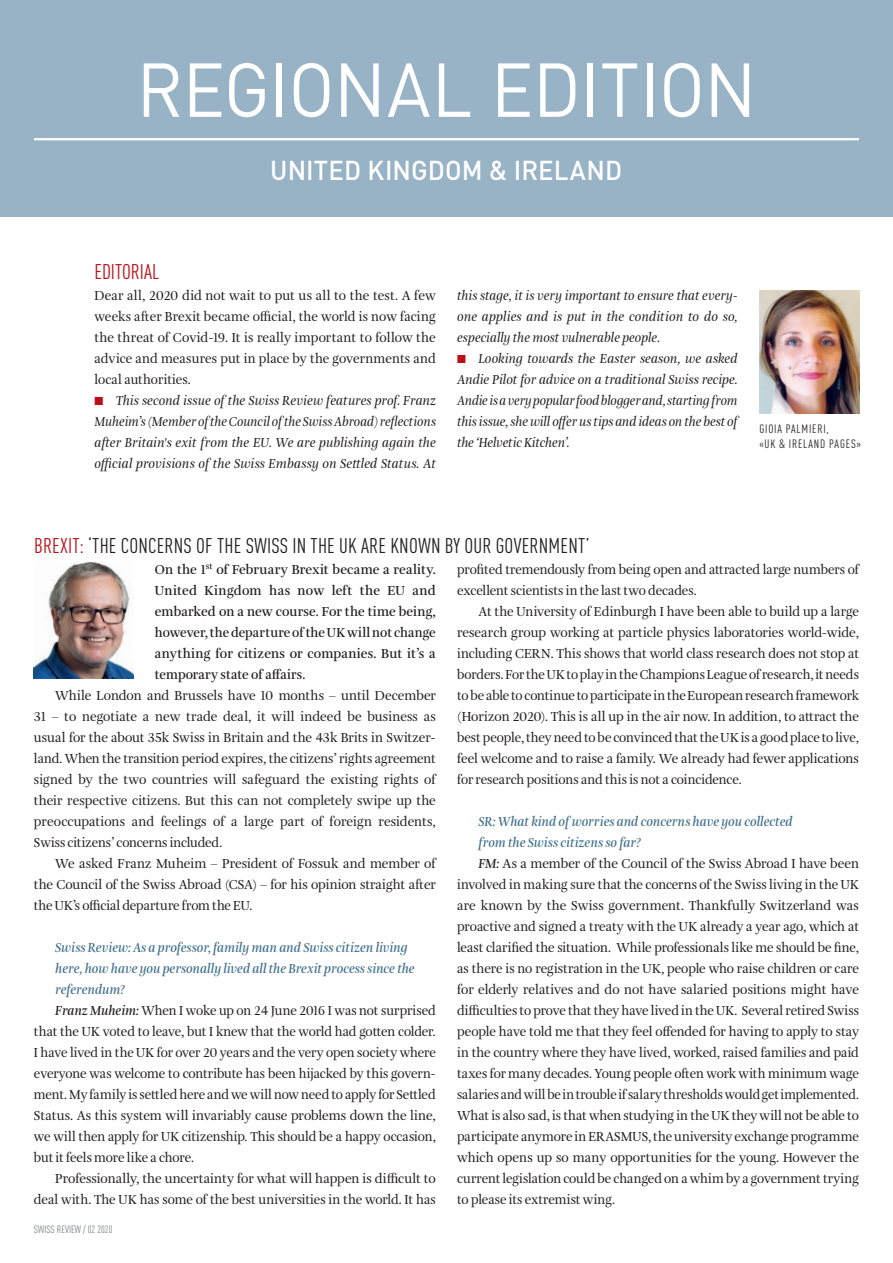
<style>
.page{position:relative;width:893px;height:1263px;background:#fff}
.page>*{position:absolute;margin:0;border:0;box-sizing:border-box;transform-origin:0 0}
.t1{font:75px "DINOT";letter-spacing:-.01em;color:#fff;scale:.95 1}
.t2{font:500 27px "DINOT";color:#fff;scale:.95 1}
.t3{font:condensed 21px "DINOT";letter-spacing:.01em;color:#231f20}
.t4{font:condensed 21px "DINOT";color:#bb1018}
.t5{font:13.5px/21px "Amalia Pro";color:#231f20;text-align:justify}
.t6{font:13.5px/21px "Amalia Pro";color:#231f20;scale:.95 1}
.t7{font:13.5px/21px "Amalia Pro";color:#231f20;text-align:justify;scale:.96 1}
.t8{font:italic 13.5px/21px "Amalia Pro";letter-spacing:.005em;color:#231f20;text-align:justify}
.t9{font:600 13.5px/21px "Amalia Pro";letter-spacing:.005em;color:#231f20;text-align:justify}
.t10{font:italic 600 13.5px "Amalia Pro";color:#41718c;scale:.95 1}
.t11{font:italic 13.5px/21px "Amalia Pro";letter-spacing:.005em;color:#231f20;text-align:justify;scale:.95 1}
.t12{font:13.5px "Amalia Pro";color:#231f20;scale:.93 1}
.t13{font:condensed 12px/14.4px "DINOT";letter-spacing:.07em;color:#231f20}
.t14{font:condensed 10.5px "DINOT";color:#808285}
.s1{color:#bb1018}
.s2{font-weight:600;font-style:italic}
</style>
<div class="page">
<div style="left:0;top:0;width:893px;height:216px;background:#99b3c6"></div>
<hr style="left:34px;top:138px;width:825px;height:2px;background:#fff">
<img style="left:759px;top:290px;width:100px;height:123px">
<img style="left:34px;top:563px;width:100px;height:115px">
<h1 class="t1" style="left:136px;top:43px;width:654px">REGIONAL EDITION</h1>
<h2 class="t2" style="left:270px;top:153px;width:372px">UNITED KINGDOM &amp; IRELAND</h2>
<h3 class="t4" style="left:94px;top:260px;width:66px">EDITORIAL</h3>
<p class="t5" style="left:94px;top:286px;width:343px">Dear all, 2020 did not wait to put us all to the test. A few weeks after Brexit became official, the world is now facing the threat of Covid-19. It is really important to follow the advice and measures put in place by the governments and local authorities.</p>
<p class="t8" style="left:94px;top:391px;width:343px"><span class="s1">■</span> This second issue of the Swiss Review features prof. Franz Muheim’s (Member of the Council of the Swiss Abroad) reflections after Britain's exit from the EU. We are publishing again the official provisions of the Swiss Embassy on Settled Status. At</p>
<p class="t11" style="left:457px;top:286px;width:297px">this stage, it is very important to ensure that every&shy;one applies and is put in the condition to do so, especially the most vulnerable people.</p>
<p class="t8" style="left:457px;top:349px;width:282px"><span class="s1">■</span> Looking towards the Easter season, we asked Andie Pilot for advice on a traditional Swiss recipe.<br>Andie is a very popular food blogger and, starting from this issue, she will offer us tips and ideas on the best of the ‘Helvetic Kitchen’.</p>
<p class="t13" style="left:759px;top:422px;width:103px">GIOIA PALMIERI,<br>«UK &amp; IRELAND PAGES»</p>
<h3 class="t3" style="left:34px;top:533px;width:557px"><span class="s1">BREXIT:</span> ‘THE CONCERNS OF THE SWISS IN THE UK ARE KNOWN BY OUR GOVERNMENT’</h3>
<p class="t6" style="left:457px;top:559px;width:424px">profited tremendously from being open and attracted large numbers of excellent scientists in the last two decades.</p>
<p class="t7" style="left:457px;top:601px;width:420px;text-indent:21px">At the University of Edinburgh I have been able to build up a large research group working at particle physics laboratories world-wide, including CERN. This shows that world class research does not stop at borders. For the UK to play in the Champions League of research, it needs to be able to continue to participate in the European research framework (Horizon 2020). This is all up in the air now. In addition, to attract the best people, they need to be convinced that the UK is a good place to live, feel welcome and to raise a family. We already had fewer applications for research positions and this is not a coincidence.</p>
<p class="t10" style="left:478px;top:812px;width:332px">SR: What kind of worries and concerns have you collected</p>
<p class="t10" style="left:478px;top:833px;width:173px">from the Swiss citizens so far?</p>
<p class="t5" style="left:478px;top:853px;width:382px"><span class="s2">FM:</span> As a member of the Council of the Swiss Abroad I have been</p>
<p class="t6" style="left:457px;top:874px;width:424px">involved in making sure that the concerns of the Swiss living in the UK</p>
<p class="t5" style="left:457px;top:895px;width:403px">are known by the Swiss government. Thankfully Switzerland was</p>
<p class="t7" style="left:457px;top:916px;width:420px">proactive and signed a treaty with the UK already a year ago, which at</p>
<p class="t6" style="left:457px;top:937px;width:424px">least clarified the situation. While professionals like me should be fine,</p>
<p class="t7" style="left:457px;top:958px;width:420px">as there is no registration in the UK, people who raise children or care</p>
<p class="t5" style="left:457px;top:979px;width:403px">for elderly relatives and do not have salaried positions might have</p>
<p class="t6" style="left:457px;top:1000px;width:424px">difficulties to prove that they have lived in the UK. Several retired Swiss</p>
<p class="t7" style="left:457px;top:1021px;width:420px">people have told me that they feel offended for having to apply to stay</p>
<p class="t6" style="left:457px;top:1042px;width:424px">in the country where they have lived, worked, raised families and paid</p>
<p class="t6" style="left:457px;top:1063px;width:424px">taxes for many decades. Young people often work with minimum wage</p>
<p class="t12" style="left:457px;top:1086px;width:433px">salaries and will be in trouble if salary thresholds would get implemented.</p>
<p class="t6" style="left:457px;top:1105px;width:424px">What is also sad, is that when studying in the UK they will not be able to</p>
<p class="t6" style="left:457px;top:1126px;width:424px">participate anymore in ERASMUS, the university exchange programme</p>
<p class="t5" style="left:457px;top:1147px;width:403px">which opens up so many opportunities for the young. However the</p>
<p class="t6" style="left:457px;top:1168px;width:424px">current legislation could be changed on a whim by a government trying</p>
<p class="t6" style="left:457px;top:1189px;width:168px">to please its extremist wing.</p>
<p class="t9" style="left:155px;top:559px;width:282px">On the 1<sup>st</sup> of February Brexit became a reality.<br>United Kingdom has now left the EU and embarked on a new course. For the time being, however, the departure of the UK will not change anything for citizens or companies. But it’s a temporary state of affairs.</p>
<p class="t5" style="left:34px;top:685px;width:403px;text-indent:21px">While London and Brussels have 10 months – until December 31 – to negotiate a new trade deal, it will indeed be business as usual for the about 35k Swiss in Britain and the 43k Brits in Switzer&shy;land. When the transition period expires, the citizens’ rights agreement signed by the two countries will safeguard the existing rights of their respective citizens. But this can not completely swipe up the preoccupations and feelings of a large part of foreign residents, Swiss citizens’ concerns included.</p>
<p class="t5" style="left:34px;top:853px;width:403px;text-indent:21px">We asked Franz Muheim – President of Fossuk and member of the Council of the Swiss Abroad (CSA) – for his opinion straight after the UK’s official departure from the EU.</p>
<p class="t10" style="left:55px;top:938px;width:372px">Swiss Review: As a professor, family man and Swiss citizen living</p>
<p class="t10" style="left:55px;top:959px;width:380px">here, how have you personally lived all the Brexit process since the</p>
<p class="t10" style="left:55px;top:981px;width:75px">referendum?</p>
<p class="t6" style="left:55px;top:1000px;width:402px"><span class="s2">Franz Muheim:</span> When I woke up on 24 June 2016 I was not surprised</p>
<p class="t6" style="left:34px;top:1021px;width:424px">that the UK voted to leave, but I knew that the world had gotten colder.</p>
<p class="t6" style="left:34px;top:1042px;width:424px">I have lived in the UK for over 20 years and the very open society where</p>
<p class="t6" style="left:34px;top:1063px;width:424px">everyone was welcome to contribute has been hijacked by this govern-</p>
<p class="t6" style="left:34px;top:1084px;width:424px">ment. My family is settled here and we will now need to apply for Settled</p>
<p class="t5" style="left:34px;top:1105px;width:403px">Status. As this system will invariably cause problems down the line,</p>
<p class="t6" style="left:34px;top:1126px;width:424px">we will then apply for UK citizenship. This should be a happy occasion,</p>
<p class="t6" style="left:34px;top:1147px;width:170px">but it feels more like a chore.</p>
<p class="t5" style="left:55px;top:1168px;width:382px">Professionally, the uncertainty for what will happen is difficult to</p>
<p class="t7" style="left:34px;top:1189px;width:420px">deal with. The UK has some of the best universities in the world. It has</p>
<p class="t14" style="left:34px;top:1223px;width:80px">SWISS REVIEW / 02 2020</p>
</div>
